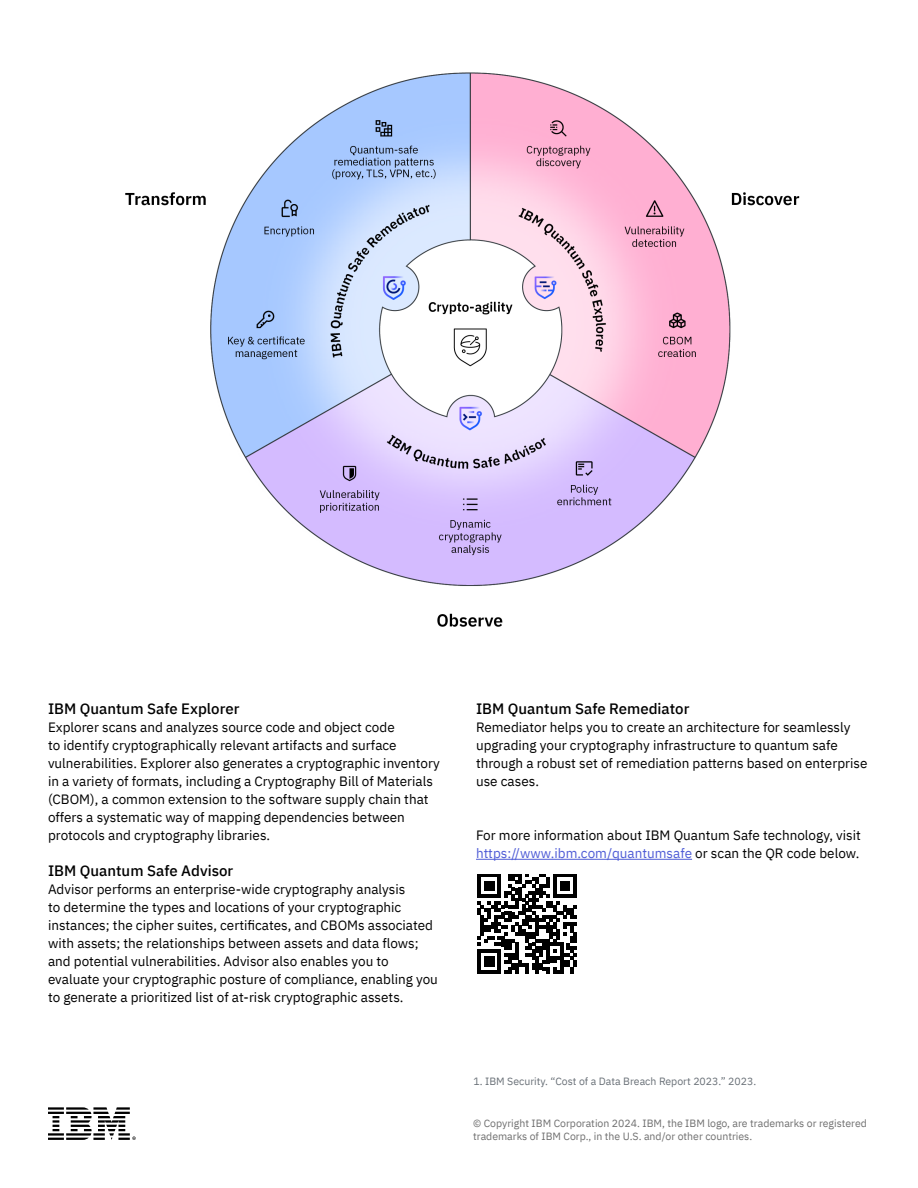
<style>
.page{position:relative;width:918px;height:1188px;background:#fff}
.page>*{position:absolute;margin:0;border:0;box-sizing:border-box;transform-origin:0 0}
.Subheading{font:500 15px "IBM Plex Sans";color:#000}
.Subheading-2{font:13.5px/18px "IBM Plex Sans";color:#000}
.Copyright_Grey{font:10.5px/13.5px "IBM Plex Sans";color:#6f6f6f}
.t1{font:10.5px "IBM Plex Sans";color:#697077}
.s1{color:#4f5cd6}
</style>
<div class="page">
<img style="left:125px;top:72px;width:675px;height:555px">
<hr style="left:476px;top:859px;width:216px;height:1px;background:#4f5cd6">
<svg style="left:477px;top:874px;width:100px;height:100px"></svg>
<svg style="left:48px;top:1107px;width:88px;height:33px"></svg>
<h4 class="Subheading" style="left:48px;top:697px;width:193px">IBM Quantum Safe Explorer</h4>
<h4 class="Subheading-2" style="left:48px;top:717px;width:393px">Explorer scans and analyzes source code and object code<br>to identify cryptographically relevant artifacts and surface vulnerabilities. Explorer also generates a cryptographic inventory in a variety of formats, including a Cryptography Bill of Materials (CBOM), a common extension to the software supply chain that offers a systematic way of mapping dependencies between protocols and cryptography libraries.</h4>
<h4 class="Subheading" style="left:48px;top:859px;width:187px">IBM Quantum Safe Advisor</h4>
<h4 class="Subheading-2" style="left:48px;top:879px;width:391px">Advisor performs an enterprise-wide cryptography analysis<br>to determine the types and locations of your cryptographic instances; the cipher suites, certificates, and CBOMs associated with assets; the relationships between assets and data flows; and potential vulnerabilities. Advisor also enables you to evaluate your cryptographic posture of compliance, enabling you to generate a prioritized list of at-risk cryptographic assets.</h4>
<h4 class="Subheading" style="left:476px;top:697px;width:215px">IBM Quantum Safe Remediator</h4>
<h4 class="Subheading-2" style="left:476px;top:717px;width:393px">Remediator helps you to create an architecture for seamlessly upgrading your cryptography infrastructure to quantum safe through a robust set of remediation patterns based on enterprise use cases.</h4>
<h4 class="Subheading-2" style="left:476px;top:825px;width:386px">For more information about IBM Quantum Safe technology, visit <span class="s1">https://www.ibm.com/quantumsafe</span> or scan the QR code below.</h4>
<p class="t1" style="left:474px;top:1073px;width:284px">1. IBM Security. “Cost of a Data Breach Report 2023.” 2023.</p>
<p class="Copyright_Grey" style="left:473px;top:1115px;width:395px">© Copyright IBM Corporation 2024. IBM, the IBM logo, are trademarks or registered trademarks of IBM Corp., in the U.S. and/or other countries.</p>
</div>
